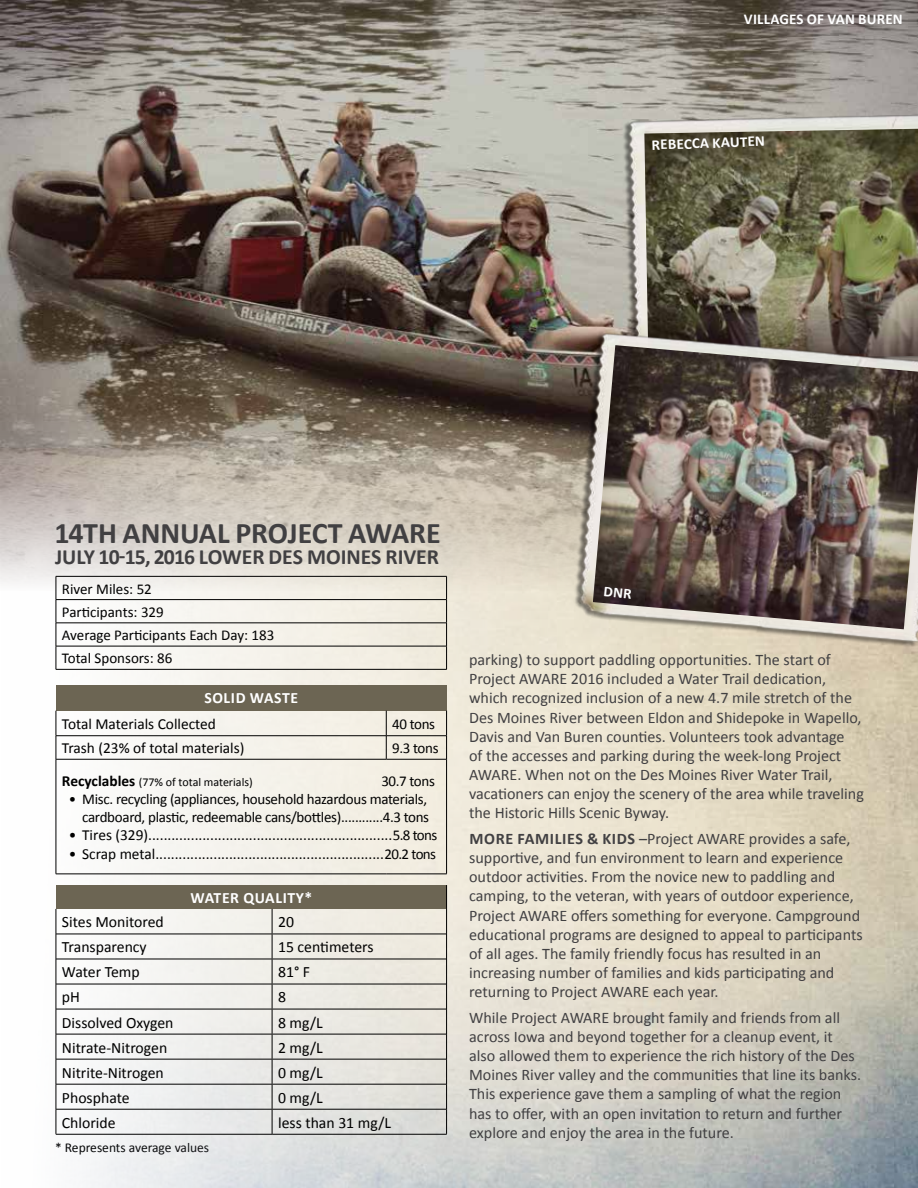
<style>
.page{position:relative;width:918px;height:1188px;background:#fff}
.page>*{position:absolute;margin:0;border:0;box-sizing:border-box;transform-origin:0 0}
.t1{font:700 30px "Calibri";color:#414042}
.t2{font:700 21.75px "Calibri";color:#414042}
.t3{font:16.2px/19px "Calibri";color:#414042}
.t4{font:15.75px "Calibri";color:#000}
.t5{font:700 15.75px "Calibri";letter-spacing:.04em;color:#fff}
.t6{font:15.3px "Calibri";color:#000}
.t7{font:15px/18px "Calibri";letter-spacing:-.02em;color:#000;text-align:right}
.t8{font:15px/23.2px "Calibri";color:#000}
.t9{font:700 15px "Calibri";letter-spacing:.015em;color:#fff}
.t10{font:13.5px "Calibri";color:#000}
.t11{font:12px "Calibri";color:#000}
.s1{font-weight:700;font-size:15.3px}
.s2{font-size:15px}
.s3{font-weight:700}
</style>
<div class="page">
<img style="left:55px;top:591px;width:863px;height:597px">
<img style="left:0;top:0;width:918px;height:591px">
<div style="left:56px;top:686px;width:391px;height:25px;background:#6c6553"></div>
<hr style="left:56px;top:735px;width:330px;height:1px;background:#000">
<hr style="left:386px;top:735px;width:61px;height:1px;background:#000">
<svg style="left:386px;top:711px;width:1px;height:48px"></svg>
<svg style="left:446px;top:711px;width:1px;height:48px"></svg>
<hr style="left:446px;top:759px;width:1px;height:115px;background:#000">
<hr style="left:56px;top:874px;width:330px;height:1px;background:#000">
<hr style="left:386px;top:874px;width:61px;height:1px;background:#000">
<hr style="left:56px;top:759px;width:330px;height:1px;background:#000">
<hr style="left:386px;top:759px;width:60px;height:1px;background:#000">
<svg style="left:56px;top:711px;width:1px;height:48px"></svg>
<hr style="left:56px;top:759px;width:1px;height:115px;background:#000">
<div style="left:56px;top:885px;width:391px;height:24px;background:#6c6553"></div>
<svg style="left:56px;top:909px;width:1px;height:225px"></svg>
<svg style="left:272px;top:909px;width:1px;height:225px"></svg>
<hr style="left:56px;top:934px;width:216px;height:1px;background:#000">
<hr style="left:272px;top:934px;width:174px;height:1px;background:#000">
<hr style="left:56px;top:959px;width:216px;height:1px;background:#000">
<hr style="left:272px;top:959px;width:174px;height:1px;background:#000">
<hr style="left:56px;top:984px;width:216px;height:1px;background:#000">
<hr style="left:272px;top:984px;width:174px;height:1px;background:#000">
<hr style="left:56px;top:1009px;width:216px;height:1px;background:#000">
<hr style="left:272px;top:1009px;width:174px;height:1px;background:#000">
<hr style="left:56px;top:1034px;width:216px;height:1px;background:#000">
<hr style="left:272px;top:1034px;width:174px;height:1px;background:#000">
<hr style="left:56px;top:1059px;width:216px;height:1px;background:#000">
<hr style="left:272px;top:1059px;width:174px;height:1px;background:#000">
<hr style="left:56px;top:1084px;width:216px;height:1px;background:#000">
<hr style="left:272px;top:1084px;width:174px;height:1px;background:#000">
<hr style="left:56px;top:1109px;width:216px;height:1px;background:#000">
<hr style="left:272px;top:1109px;width:174px;height:1px;background:#000">
<hr style="left:56px;top:1134px;width:216px;height:1px;background:#000">
<hr style="left:272px;top:1134px;width:175px;height:1px;background:#000">
<svg style="left:446px;top:885px;width:1px;height:249px"></svg>
<hr style="left:56px;top:576px;width:391px;height:1px;background:#000">
<hr style="left:56px;top:669px;width:391px;height:1px;background:#000">
<hr style="left:56px;top:646px;width:391px;height:1px;background:#000">
<hr style="left:56px;top:599px;width:391px;height:1px;background:#000">
<svg style="left:56px;top:577px;width:1px;height:92px"></svg>
<svg style="left:446px;top:577px;width:1px;height:92px"></svg>
<hr style="left:56px;top:623px;width:391px;height:1px;background:#000">
<img style="left:620px;top:113px;width:298px;height:216px">
<img style="left:644px;top:129px;width:274px;height:200px">
<img style="left:567px;top:329px;width:351px;height:320px">
<img style="left:593px;top:345px;width:325px;height:284px">
<svg style="left:604px;top:586px;width:28px;height:12px"></svg>
<p class="t9" style="left:744px;top:10px;width:160px">VILLAGES OF VAN BUREN</p>
<p class="t9" style="left:651px;top:135px;width:115px;rotate:-2deg">REBECCA KAUTEN</p>
<h1 class="t1" style="left:55px;top:514px;width:388px">14TH ANNUAL PROJECT AWARE</h1>
<h2 class="t2" style="left:55px;top:543px;width:386px">JULY 10-15, 2016 LOWER DES MOINES RIVER</h2>
<p class="t8" style="left:62px;top:577px;width:214px">River Miles: 52<br>Participants: 329<br>Average Participants Each Day: 183<br>Total Sponsors: 86</p>
<p class="t5" style="left:204px;top:688px;width:95px">SOLID WASTE</p>
<p class="t6" style="left:62px;top:714px;width:156px">Total Materials Collected</p>
<p class="t7" style="left:392px;top:715px;width:44px">40 tons</p>
<p class="t6" style="left:62px;top:739px;width:184px">Trash (23% of total materials)</p>
<p class="t7" style="left:392px;top:739px;width:48px">9.3 tons</p>
<p class="t11" style="left:62px;top:774px;width:192px"><span class="s1">Recyclables</span> (77% of total materials)</p>
<p class="t7" style="left:381px;top:772px;width:55px">30.7 tons</p>
<p class="t7" style="left:69px;top:790px;width:362px">• Misc. recycling (appliances, household hazardous materials, cardboard, plastic, redeemable cans/bottles)............4.3 tons</p>
<p class="t6" style="left:69px;top:826px;width:370px">• Tires (329)...............................................................<span class="s2">5.8 tons</span></p>
<p class="t6" style="left:69px;top:844px;width:369px">• Scrap metal...........................................................<span class="s2">20.2 tons</span></p>
<p class="t5" style="left:191px;top:888px;width:123px">WATER QUALITY*</p>
<p class="t4" style="left:62px;top:912px;width:103px">Sites Monitored</p>
<p class="t4" style="left:278px;top:912px;width:17px">20</p>
<p class="t4" style="left:62px;top:937px;width:86px">Transparency</p>
<p class="t4" style="left:278px;top:937px;width:97px">15 centimeters</p>
<p class="t4" style="left:62px;top:962px;width:79px">Water Temp</p>
<p class="t4" style="left:278px;top:962px;width:34px">81° F</p>
<p class="t4" style="left:62px;top:987px;width:20px">pH</p>
<p class="t4" style="left:278px;top:987px;width:9px">8</p>
<p class="t4" style="left:62px;top:1012px;width:113px">Dissolved Oxygen</p>
<p class="t4" style="left:278px;top:1012px;width:46px">8 mg/L</p>
<p class="t4" style="left:62px;top:1037px;width:107px">Nitrate-Nitrogen</p>
<p class="t4" style="left:278px;top:1037px;width:46px">2 mg/L</p>
<p class="t4" style="left:62px;top:1062px;width:103px">Nitrite-Nitrogen</p>
<p class="t4" style="left:278px;top:1062px;width:46px">0 mg/L</p>
<p class="t4" style="left:62px;top:1087px;width:69px">Phosphate</p>
<p class="t4" style="left:278px;top:1087px;width:46px">0 mg/L</p>
<p class="t4" style="left:62px;top:1113px;width:55px">Chloride</p>
<p class="t4" style="left:278px;top:1113px;width:115px">less than 31 mg/L</p>
<p class="t10" style="left:55px;top:1139px;width:156px">* Represents average values</p>
<p class="t3" style="left:469px;top:650px;width:396px">parking) to support paddling opportunities. The start of Project AWARE 2016 included a Water Trail dedication, which recognized inclusion of a new 4.7 mile stretch of the Des Moines River between Eldon and Shidepoke in Wapello, Davis and Van Buren counties. Volunteers took advantage<br>of the accesses and parking during the week-long Project AWARE. When not on the Des Moines River Water Trail, vacationers can enjoy the scenery of the area while traveling the Historic Hills Scenic Byway.</p>
<p class="t3" style="left:469px;top:829px;width:395px"><span class="s3">MORE FAMILIES &amp; KIDS</span> –Project AWARE provides a safe, supportive, and fun environment to learn and experience outdoor activities. From the novice new to paddling and camping, to the veteran, with years of outdoor experience, Project AWARE offers something for everyone. Campground educational programs are designed to appeal to participants of all ages. The family friendly focus has resulted in an increasing number of families and kids participating and returning to Project AWARE each year.</p>
<p class="t3" style="left:469px;top:1008px;width:394px">While Project AWARE brought family and friends from all across Iowa and beyond together for a cleanup event, it also allowed them to experience the rich history of the Des Moines River valley and the communities that line its banks.<br>This experience gave them a sampling of what the region has to offer, with an open invitation to return and further explore and enjoy the area in the future.</p>
</div>
